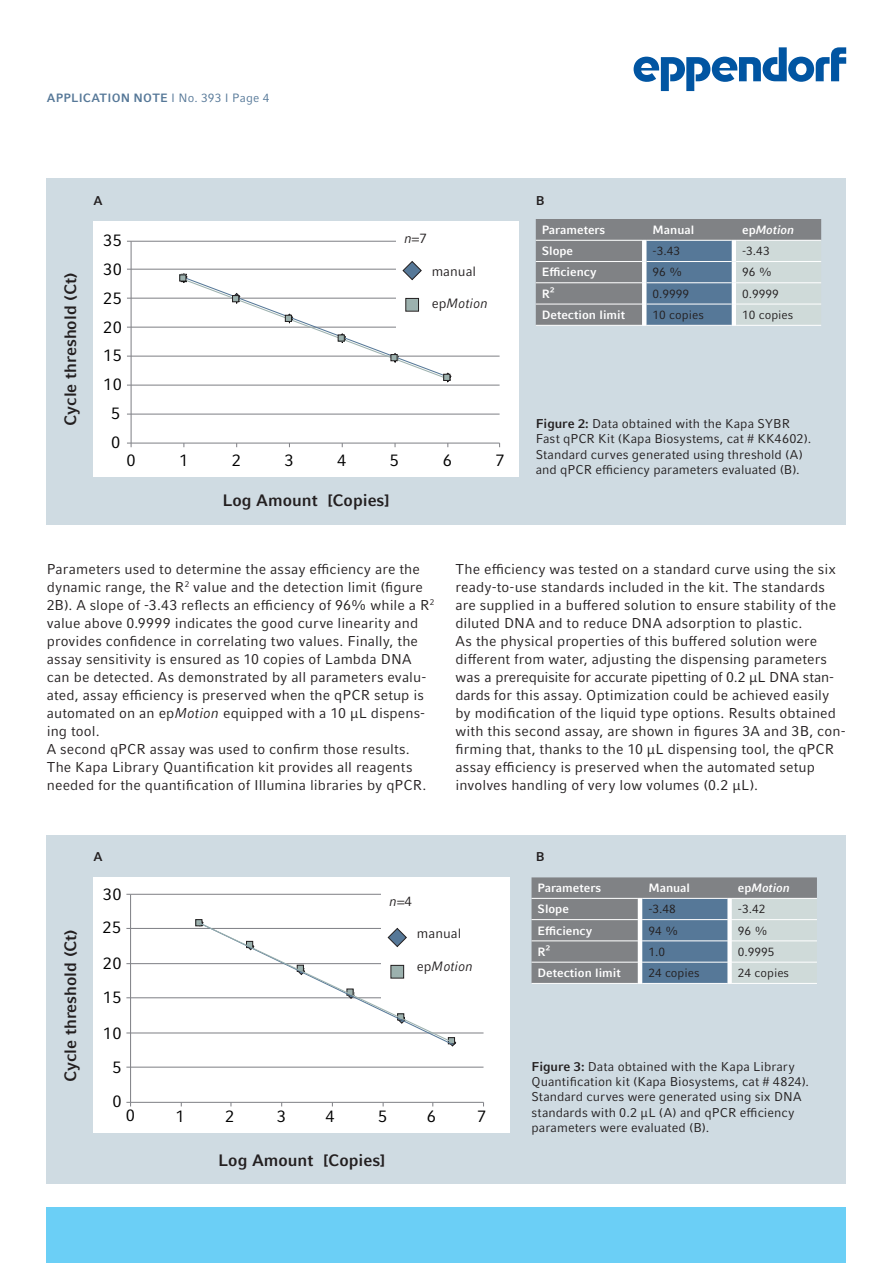
<style>
.page{position:relative;width:893px;height:1263px;background:#fff}
.page>*{position:absolute;margin:0;border:0;box-sizing:border-box;transform-origin:0 0}
.t1{font:700 18.6px "Compatil Factfor Eppendorf";color:#000}
.t2{font:700 16.5px "Compatil Factfor Eppendorf";color:#231f20}
.t3{font:16.5px "Compatil Factfor Eppendorf";letter-spacing:.03em;color:#000}
.t4{font:14.25px/18px "Compatil Factfor Eppendorf";letter-spacing:.005em;color:#231f20}
.t5{font:13.5px "Compatil Factfor Eppendorf";color:#231f20}
.t6{font:italic 13.5px "Compatil Factfor Eppendorf";color:#231f20}
.t7{font:12.75px/15.3px "Compatil Factfor Eppendorf";color:#231f20}
.t8{font:700 12.75px "Compatil Factfor Eppendorf";color:#231f20}
.t9{font:700 12px "Compatil Factfor Eppendorf";color:#fff}
.t10{font:12px "Compatil Factfor Eppendorf";color:#231f20}
.t11{font:700 12px "Compatil Factfor Eppendorf";letter-spacing:.015em;color:#567898}
.t12{font:italic 700 12px "Compatil Factfor Eppendorf";color:#fff}
.s1{font-weight:400}
.s2{font-style:italic}
.s3{font-style:normal}
.s4{font-weight:700}
</style>
<div class="page">
<svg style="left:634px;top:47px;width:212px;height:44px"></svg>
<div style="left:47px;top:1208px;width:799px;height:55px;background:#6bcff6"></div>
<div style="left:47px;top:179px;width:799px;height:346px;background:#cfdbe2"></div>
<svg style="left:536px;top:219px;width:285px;height:107px"></svg>
<hr style="left:736px;top:325px;width:85px;height:1px;background:#fff">
<div style="left:94px;top:221px;width:425px;height:255px;background:#fff"></div>
<hr style="left:131px;top:414px;width:369px;height:1px;background:#828388">
<hr style="left:131px;top:385px;width:369px;height:1px;background:#828388">
<hr style="left:131px;top:356px;width:369px;height:1px;background:#828388">
<hr style="left:131px;top:327px;width:369px;height:1px;background:#828388">
<hr style="left:131px;top:298px;width:369px;height:1px;background:#828388">
<hr style="left:131px;top:269px;width:369px;height:1px;background:#828388">
<hr style="left:131px;top:241px;width:369px;height:1px;background:#828388">
<hr style="left:131px;top:241px;width:1px;height:202px;background:#828388">
<hr style="left:131px;top:443px;width:369px;height:1px;background:#828388">
<div style="left:396px;top:229px;width:106px;height:110px;background:#fff"></div>
<svg style="left:180px;top:261px;width:271px;height:121px"></svg>
<div style="left:47px;top:835px;width:799px;height:348px;background:#cfdbe2"></div>
<div style="left:94px;top:877px;width:416px;height:255px;background:#fff"></div>
<hr style="left:131px;top:1066px;width:352px;height:2px;background:#828388">
<hr style="left:131px;top:1032px;width:352px;height:1px;background:#828388">
<hr style="left:131px;top:997px;width:352px;height:1px;background:#828388">
<hr style="left:131px;top:963px;width:352px;height:1px;background:#828388">
<hr style="left:131px;top:928px;width:352px;height:1px;background:#828388">
<hr style="left:131px;top:894px;width:352px;height:1px;background:#828388">
<hr style="left:130px;top:894px;width:1px;height:208px;background:#828388">
<hr style="left:131px;top:1102px;width:352px;height:1px;background:#828388">
<div style="left:381px;top:892px;width:106px;height:108px;background:#fff"></div>
<svg style="left:196px;top:919px;width:260px;height:127px"></svg>
<svg style="left:531px;top:877px;width:286px;height:107px"></svg>
<hr style="left:732px;top:983px;width:85px;height:1px;background:#fff">
<p class="t11" style="left:47px;top:91px;width:224px">APPLICATION NOTE <span class="s1">I No. 393 I Page 4</span></p>
<h1 class="t1" style="left:58px;top:428px;width:175px;rotate:-90deg">Cycle threshold (Ct)</h1>
<p class="t2" style="left:61px;top:426px;width:154px;rotate:-90deg">Cycle threshold (Ct)</p>
<p class="t8" style="left:94px;top:193px;width:11px">A</p>
<p class="t8" style="left:536px;top:193px;width:10px">B</p>
<p class="t3" style="left:103px;top:230px;width:20px">35</p>
<p class="t3" style="left:103px;top:259px;width:20px">30</p>
<p class="t3" style="left:103px;top:288px;width:20px">25</p>
<p class="t3" style="left:103px;top:317px;width:20px">20</p>
<p class="t3" style="left:103px;top:346px;width:20px">15</p>
<p class="t3" style="left:103px;top:375px;width:20px">10</p>
<p class="t3" style="left:111px;top:404px;width:11px">5</p>
<p class="t3" style="left:111px;top:433px;width:11px">0</p>
<p class="t5" style="left:404px;top:231px;width:24px"><span class="s2">n</span>=7</p>
<p class="t5" style="left:432px;top:263px;width:46px">manual</p>
<p class="t6" style="left:432px;top:296px;width:58px"><span class="s3">ep</span>Motion</p>
<p class="t3" style="left:126px;top:451px;width:11px">0</p>
<p class="t3" style="left:179px;top:451px;width:11px">1</p>
<p class="t3" style="left:232px;top:451px;width:11px">2</p>
<p class="t3" style="left:285px;top:451px;width:11px">3</p>
<p class="t3" style="left:337px;top:451px;width:11px">4</p>
<p class="t3" style="left:390px;top:451px;width:11px">5</p>
<p class="t3" style="left:443px;top:451px;width:11px">6</p>
<p class="t3" style="left:495px;top:451px;width:11px">7</p>
<h1 class="t1" style="left:223px;top:482px;width:187px">Log Amount [Copies]</h1>
<p class="t2" style="left:222px;top:490px;width:169px">Log Amount [Copies]</p>
<p class="t9" style="left:542px;top:223px;width:65px">Parameters</p>
<p class="t9" style="left:653px;top:223px;width:43px">Manual</p>
<p class="t12" style="left:742px;top:223px;width:54px"><span class="s3">ep</span>Motion</p>
<p class="t9" style="left:542px;top:244px;width:33px">Slope</p>
<p class="t10" style="left:653px;top:244px;width:29px">-3.43</p>
<p class="t10" style="left:742px;top:244px;width:29px">-3.43</p>
<p class="t9" style="left:542px;top:265px;width:56px">Efficiency</p>
<p class="t10" style="left:653px;top:265px;width:32px">96 %</p>
<p class="t10" style="left:742px;top:265px;width:32px">96 %</p>
<p class="t9" style="left:542px;top:286px;width:15px">R²</p>
<p class="t10" style="left:653px;top:287px;width:38px">0.9999</p>
<p class="t10" style="left:742px;top:287px;width:38px">0.9999</p>
<p class="t9" style="left:542px;top:308px;width:85px">Detection limit</p>
<p class="t10" style="left:653px;top:308px;width:53px">10 copies</p>
<p class="t10" style="left:742px;top:308px;width:53px">10 copies</p>
<p class="t7" style="left:536px;top:416px;width:277px"><span class="s4">Figure 2:</span> Data obtained with the Kapa SYBR Fast qPCR Kit (Kapa Biosystems, cat # KK4602).<br>Standard curves generated using threshold (A) and qPCR efficiency parameters evaluated (B).</p>
<p class="t4" style="left:47px;top:560px;width:389px">Parameters used to determine the assay efficiency are the dynamic range, the R<sup>2</sup> value and the detection limit (figure 2B). A slope of -3.43 reflects an efficiency of 96% while a R<sup>2 </sup>value above 0.9999 indicates the good curve linearity and provides confidence in correlating two values. Finally, the assay sensitivity is ensured as 10 copies of Lambda DNA can be detected. As demonstrated by all parameters evalu&shy;ated, assay efficiency is preserved when the qPCR setup is automated on an ep<span class="s2">Motion</span> equipped with a 10 µL dispens&shy;ing tool.<br>A second qPCR assay was used to confirm those results.<br>The Kapa Library Quantification kit provides all reagents needed for the quantification of Illumina libraries by qPCR.</p>
<p class="t4" style="left:455px;top:560px;width:392px">The efficiency was tested on a standard curve using the six ready-to-use standards included in the kit. The standards are supplied in a buffered solution to ensure stability of the diluted DNA and to reduce DNA adsorption to plastic.<br>As the physical properties of this buffered solution were different from water, adjusting the dispensing parameters was a prerequisite for accurate pipetting of 0.2 µL DNA stan&shy;dards for this assay. Optimization could be achieved easily by modification of the liquid type options. Results obtained with this second assay, are shown in figures 3A and 3B, con&shy;firming that, thanks to the 10 µL dispensing tool, the qPCR assay efficiency is preserved when the automated setup involves handling of very low volumes (0.2 µL).</p>
<h1 class="t1" style="left:57px;top:1082px;width:175px;rotate:-90deg">Cycle threshold (Ct)</h1>
<p class="t2" style="left:61px;top:1082px;width:154px;rotate:-90deg">Cycle threshold (Ct)</p>
<p class="t8" style="left:94px;top:849px;width:11px">A</p>
<p class="t8" style="left:536px;top:849px;width:10px">B</p>
<p class="t9" style="left:537px;top:881px;width:65px">Parameters</p>
<p class="t9" style="left:648px;top:881px;width:43px">Manual</p>
<p class="t12" style="left:738px;top:881px;width:54px"><span class="s3">ep</span>Motion</p>
<p class="t9" style="left:537px;top:902px;width:33px">Slope</p>
<p class="t10" style="left:648px;top:902px;width:29px">-3.48</p>
<p class="t10" style="left:738px;top:902px;width:29px">-3.42</p>
<p class="t9" style="left:537px;top:923px;width:56px">Efficiency</p>
<p class="t10" style="left:648px;top:923px;width:32px">94 %</p>
<p class="t10" style="left:738px;top:923px;width:32px">96 %</p>
<p class="t9" style="left:537px;top:944px;width:15px">R²</p>
<p class="t10" style="left:648px;top:945px;width:18px">1.0</p>
<p class="t10" style="left:738px;top:945px;width:38px">0.9995</p>
<p class="t9" style="left:537px;top:966px;width:85px">Detection limit</p>
<p class="t10" style="left:648px;top:966px;width:53px">24 copies</p>
<p class="t10" style="left:738px;top:966px;width:53px">24 copies</p>
<p class="t3" style="left:103px;top:885px;width:20px">30</p>
<p class="t5" style="left:390px;top:893px;width:24px"><span class="s2">n</span>=4</p>
<p class="t3" style="left:102px;top:918px;width:20px">25</p>
<p class="t5" style="left:417px;top:926px;width:46px">manual</p>
<p class="t6" style="left:417px;top:958px;width:58px"><span class="s3">ep</span>Motion</p>
<p class="t3" style="left:103px;top:954px;width:20px">20</p>
<p class="t3" style="left:103px;top:988px;width:20px">15</p>
<p class="t3" style="left:103px;top:1024px;width:20px">10</p>
<p class="t3" style="left:113px;top:1058px;width:11px">5</p>
<p class="t3" style="left:113px;top:1092px;width:11px">0</p>
<p class="t3" style="left:126px;top:1105px;width:11px">0</p>
<p class="t3" style="left:175px;top:1106px;width:11px">1</p>
<p class="t3" style="left:225px;top:1106px;width:11px">2</p>
<p class="t3" style="left:277px;top:1106px;width:11px">3</p>
<p class="t3" style="left:325px;top:1106px;width:11px">4</p>
<p class="t3" style="left:378px;top:1106px;width:11px">5</p>
<p class="t3" style="left:427px;top:1106px;width:11px">6</p>
<p class="t3" style="left:477px;top:1106px;width:11px">7</p>
<p class="t2" style="left:218px;top:1151px;width:169px">Log Amount [Copies]</p>
<p class="t7" style="left:531px;top:1059px;width:279px"><span class="s4">Figure 3:</span> Data obtained with the Kapa Library Quantification kit (Kapa Biosystems, cat # 4824).<br>Standard curves were generated using six DNA standards with 0.2 µL (A) and qPCR efficiency parameters were evaluated (B).</p>
</div>
